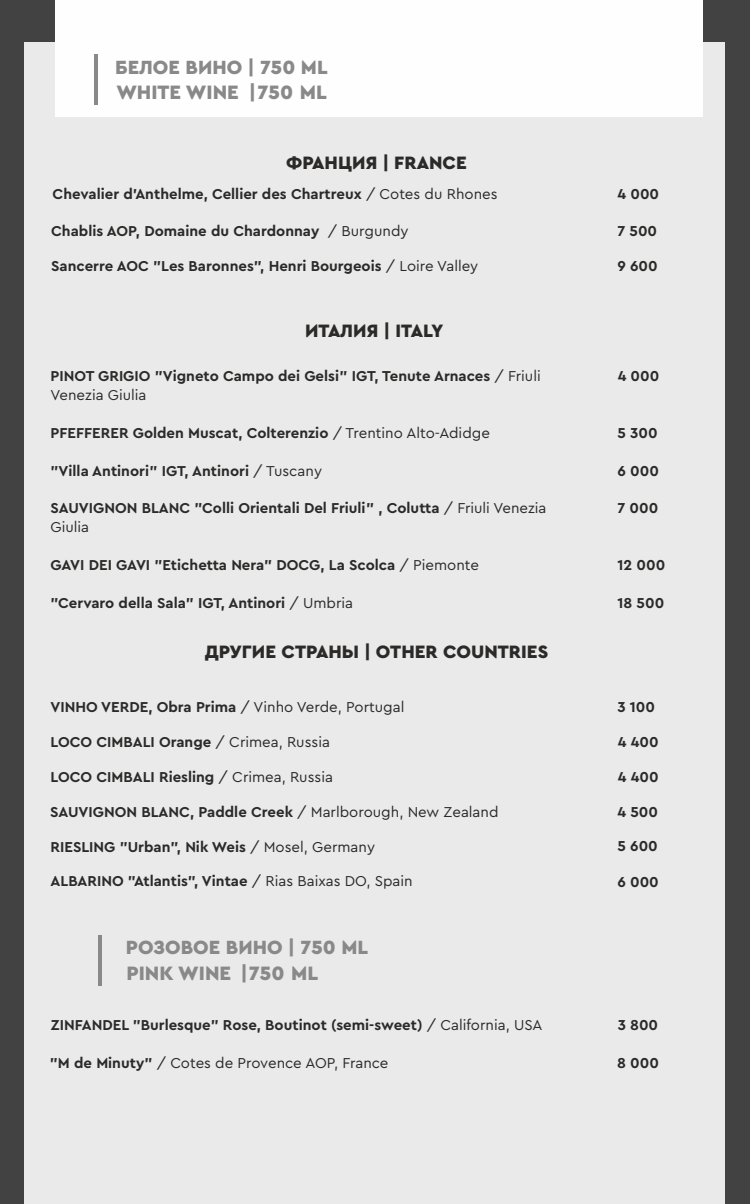
<style>
.page{position:relative;width:751px;height:1204px;background:#fff}
.page>*{position:absolute;margin:0;border:0;box-sizing:border-box;transform-origin:0 0}
.t1{font:900 20.25px "Cera Pro";color:#898989}
.t2{font:900 20px "Cera Pro";color:#898989}
.t3{font:900 18.75px "Cera Pro";color:#2b2a29}
.t4{font:700 15px/18.9px "Cera Pro";color:#2b2a29}
.t5{font:15px "Cera Pro";letter-spacing:-.01em;color:#2b2a29}
.s1{font-weight:400}
.s2{font-weight:700}
</style>
<div class="page">
<div style="left:0;top:0;width:749px;height:1204px;background:#434242"></div>
<div style="left:25px;top:42px;width:699px;height:1162px;background:#eaeaea"></div>
<div style="left:55px;top:0;width:646px;height:117px;background:#fefefe"></div>
<hr style="left:94px;top:54px;width:3px;height:51px;background:#898989">
<hr style="left:98px;top:935px;width:3px;height:50px;background:#898989">
<h2 class="t2" style="left:115px;top:58px;width:214px">БЕЛОЕ ВИНО | 750 ML</h2>
<h1 class="t1" style="left:116px;top:83px;width:212px">WHITE WINE | 750 ML</h1>
<p class="t3" style="left:286px;top:154px;width:182px">ФРАНЦИЯ | FRANCE</p>
<p class="t4" style="left:53px;top:185px;width:446px">Chevalier d'Anthelme, Cellier des Chartreux <span class="s1">/ Cotes du Rhones</span></p>
<p class="t4" style="left:51px;top:222px;width:358px">Chablis AOP, Domaine du Chardonnay <span class="s1">/ Burgundy</span></p>
<p class="t4" style="left:51px;top:257px;width:428px">Sancerre AOC "Les Baronnes", Henri Bourgeois <span class="s1">/ Loire Valley</span></p>
<p class="t3" style="left:305px;top:321px;width:139px">ИТАЛИЯ | ITALY</p>
<p class="t4" style="left:617px;top:185px;width:43px">4 000</p>
<p class="t4" style="left:617px;top:222px;width:41px">7 500</p>
<p class="t4" style="left:617px;top:257px;width:42px">9 600</p>
<p class="t4" style="left:50px;top:367px;width:491px">PINOT GRIGIO "Vigneto Campo dei Gelsi" IGT, Tenute Arnaces <span class="s1">/ Friuli<br>Venezia Giulia</span></p>
<p class="t4" style="left:50px;top:424px;width:440px">PFEFFERER Golden Muscat, Colterenzio <span class="s1">/ Trentino Alto-Adidge</span></p>
<p class="t4" style="left:50px;top:462px;width:273px">"Villa Antinori" IGT, Antinori <span class="s1">/ Tuscany</span></p>
<p class="t4" style="left:50px;top:499px;width:497px">SAUVIGNON BLANC "Colli Orientali Del Friuli" , Colutta <span class="s1">/ Friuli Venezia<br>Giulia</span></p>
<p class="t4" style="left:50px;top:556px;width:429px">GAVI DEI GAVI "Etichetta Nera" DOCG, La Scolca <span class="s1">/ Piemonte</span></p>
<p class="t4" style="left:50px;top:594px;width:304px">"Cervaro della Sala" IGT, Antinori <span class="s1">/ Umbria</span></p>
<p class="t4" style="left:617px;top:594px;width:48px">18 500</p>
<p class="t4" style="left:617px;top:367px;width:43px">4 000</p>
<p class="t4" style="left:617px;top:424px;width:42px">5 300</p>
<p class="t4" style="left:617px;top:462px;width:43px">6 000</p>
<p class="t4" style="left:617px;top:499px;width:42px">7 000</p>
<p class="t4" style="left:617px;top:556px;width:49px">12 000</p>
<p class="t3" style="left:205px;top:643px;width:345px">ДРУГИЕ СТРАНЫ | OTHER COUNTRIES</p>
<p class="t4" style="left:50px;top:698px;width:355px">VINHO VERDE, Obra Prima <span class="s1">/ Vinho Verde, Portugal</span></p>
<p class="t4" style="left:617px;top:698px;width:39px">3 100</p>
<p class="t4" style="left:50px;top:733px;width:281px">LOCO CIMBALI Orange <span class="s1">/ Crimea, Russia</span></p>
<p class="t4" style="left:617px;top:733px;width:42px">4 400</p>
<p class="t4" style="left:50px;top:767px;width:284px">LOCO CIMBALI Riesling <span class="s1">/ Crimea, Russia</span></p>
<p class="t4" style="left:617px;top:767px;width:42px">4 400</p>
<p class="t4" style="left:50px;top:802px;width:449px">SAUVIGNON BLANC, Paddle Creek <span class="s1">/ Marlborough, New Zealand</span></p>
<p class="t4" style="left:617px;top:803px;width:42px">4 500</p>
<p class="t4" style="left:50px;top:837px;width:326px">RIESLING "Urban", Nik Weis <span class="s1">/ Mosel, Germany</span></p>
<p class="t4" style="left:617px;top:837px;width:42px">5 600</p>
<p class="t4" style="left:50px;top:872px;width:363px">ALBARINO "Atlantis", Vintae <span class="s1">/ Rias Baixas DO, Spain</span></p>
<p class="t4" style="left:617px;top:872px;width:43px">6 000</p>
<h2 class="t2" style="left:126px;top:937px;width:243px">РОЗОВОЕ ВИНО | 750 ML</h2>
<h1 class="t1" style="left:126px;top:963px;width:193px">PINK WINE | 750 ML</h1>
<p class="t4" style="left:51px;top:1016px;width:493px">ZINFANDEL "Burlesque" Rose, Boutinot (semi-sweet) <span class="s1">/ California, USA</span></p>
<p class="t5" style="left:50px;top:1056px;width:340px"><span class="s2">"M de Minuty"</span> / Cotes de Provence AOP, France</p>
<p class="t4" style="left:617px;top:1016px;width:42px">3 800</p>
<p class="t4" style="left:616px;top:1054px;width:43px">8 000</p>
</div>
